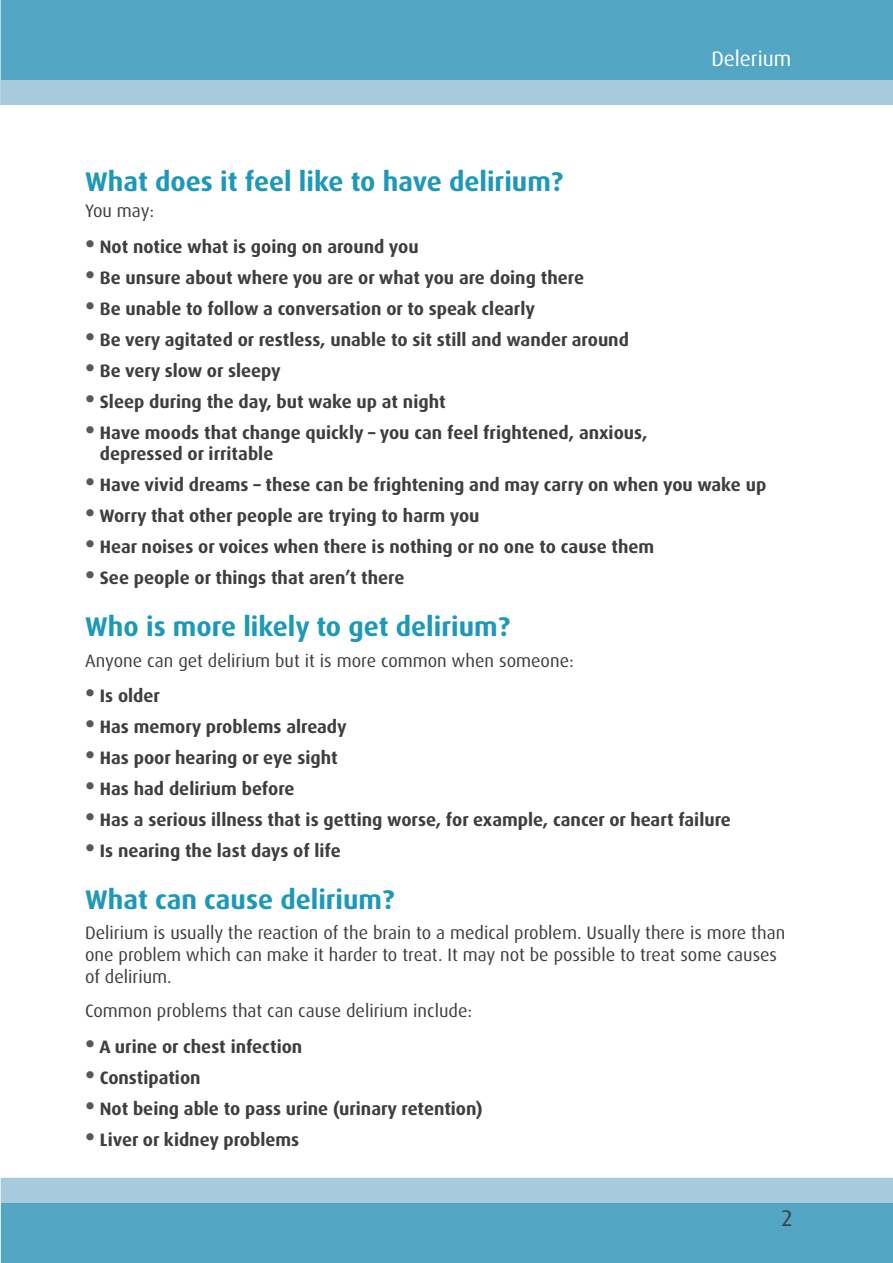
<style>
.page{position:relative;width:893px;height:1263px;background:#fff}
.page>*{position:absolute;margin:0;border:0;box-sizing:border-box;transform-origin:0 0}
.t1{font:700 27px "Dax Pro";color:#1c98ba}
.t2{font:22.65px "Dax Pro";color:#3e3e3f}
.t3{font:21px "Dax Pro";color:#fff}
.t4{font:700 18px/21.8px "Dax Pro";color:#3e3e3f}
.t5{font:18px/21.8px "Dax Pro";color:#3e3e3f}
.s1{font-size:25.5px;color:#57585a}
</style>
<div class="page">
<div style="left:1px;top:1178px;width:892px;height:26px;background:#a8cadd"></div>
<div style="left:1px;top:1204px;width:892px;height:59px;background:#53a5c4"></div>
<div style="left:0;top:0;width:893px;height:105px;background:#a8cadd"></div>
<div style="left:1px;top:0;width:892px;height:79px;background:#53a5c4"></div>
<p class="t3" style="left:711px;top:45px;width:81px">Delerium</p>
<h1 class="t1" style="left:85px;top:164px;width:480px">What does it feel like to have delirium?</h1>
<p class="t5" style="left:85px;top:200px;width:71px">You may:</p>
<p class="t4" style="left:85px;top:236px;width:335px"><span class="s1">•</span> Not notice what is going on around you</p>
<p class="t4" style="left:85px;top:267px;width:500px"><span class="s1">•</span> Be unsure about where you are or what you are doing there</p>
<p class="t4" style="left:85px;top:298px;width:452px"><span class="s1">•</span> Be unable to follow a conversation or to speak clearly</p>
<p class="t4" style="left:85px;top:329px;width:545px"><span class="s1">•</span> Be very agitated or restless, unable to sit still and wander around</p>
<p class="t4" style="left:85px;top:360px;width:197px"><span class="s1">•</span> Be very slow or sleepy</p>
<p class="t4" style="left:85px;top:391px;width:362px"><span class="s1">•</span> Sleep during the day, but wake up at night</p>
<p class="t4" style="left:100px;top:422px;width:549px;text-indent:-15px"><span class="s1">•</span> Have moods that change quickly – you can feel frightened, anxious, depressed or irritable</p>
<p class="t4" style="left:85px;top:474px;width:683px"><span class="s1">•</span> Have vivid dreams – these can be frightening and may carry on when you wake up</p>
<p class="t4" style="left:85px;top:505px;width:396px"><span class="s1">•</span> Worry that other people are trying to harm you</p>
<p class="t4" style="left:85px;top:536px;width:571px"><span class="s1">•</span> Hear noises or voices when there is nothing or no one to cause them</p>
<p class="t4" style="left:85px;top:567px;width:321px"><span class="s1">•</span> See people or things that aren’t there</p>
<h1 class="t1" style="left:85px;top:609px;width:426px">Who is more likely to get delirium?</h1>
<p class="t5" style="left:85px;top:650px;width:490px">Anyone can get delirium but it is more common when someone:</p>
<p class="t4" style="left:85px;top:685px;width:76px"><span class="s1">•</span> Is older</p>
<p class="t4" style="left:85px;top:716px;width:263px"><span class="s1">•</span> Has memory problems already</p>
<p class="t4" style="left:85px;top:747px;width:254px"><span class="s1">•</span> Has poor hearing or eye sight</p>
<p class="t4" style="left:85px;top:778px;width:211px"><span class="s1">•</span> Has had delirium before</p>
<p class="t4" style="left:85px;top:809px;width:647px"><span class="s1">•</span> Has a serious illness that is getting worse, for example, cancer or heart failure</p>
<p class="t4" style="left:85px;top:840px;width:257px"><span class="s1">•</span> Is nearing the last days of life</p>
<h1 class="t1" style="left:85px;top:882px;width:311px">What can cause delirium?</h1>
<p class="t5" style="left:85px;top:922px;width:702px">Delirium is usually the reaction of the brain to a medical problem. Usually there is more than one problem which can make it harder to treat. It may not be possible to treat some causes of delirium.</p>
<p class="t5" style="left:85px;top:1000px;width:389px">Common problems that can cause delirium include:</p>
<p class="t4" style="left:85px;top:1035px;width:219px"><span class="s1">•</span> A urine or chest infection</p>
<p class="t4" style="left:85px;top:1066px;width:117px"><span class="s1">•</span> Constipation</p>
<p class="t4" style="left:85px;top:1097px;width:399px"><span class="s1">•</span> Not being able to pass urine (urinary retention)</p>
<p class="t4" style="left:85px;top:1128px;width:216px"><span class="s1">•</span> Liver or kidney problems</p>
<p class="t2" style="left:781px;top:1204px;width:12px">2</p>
</div>
